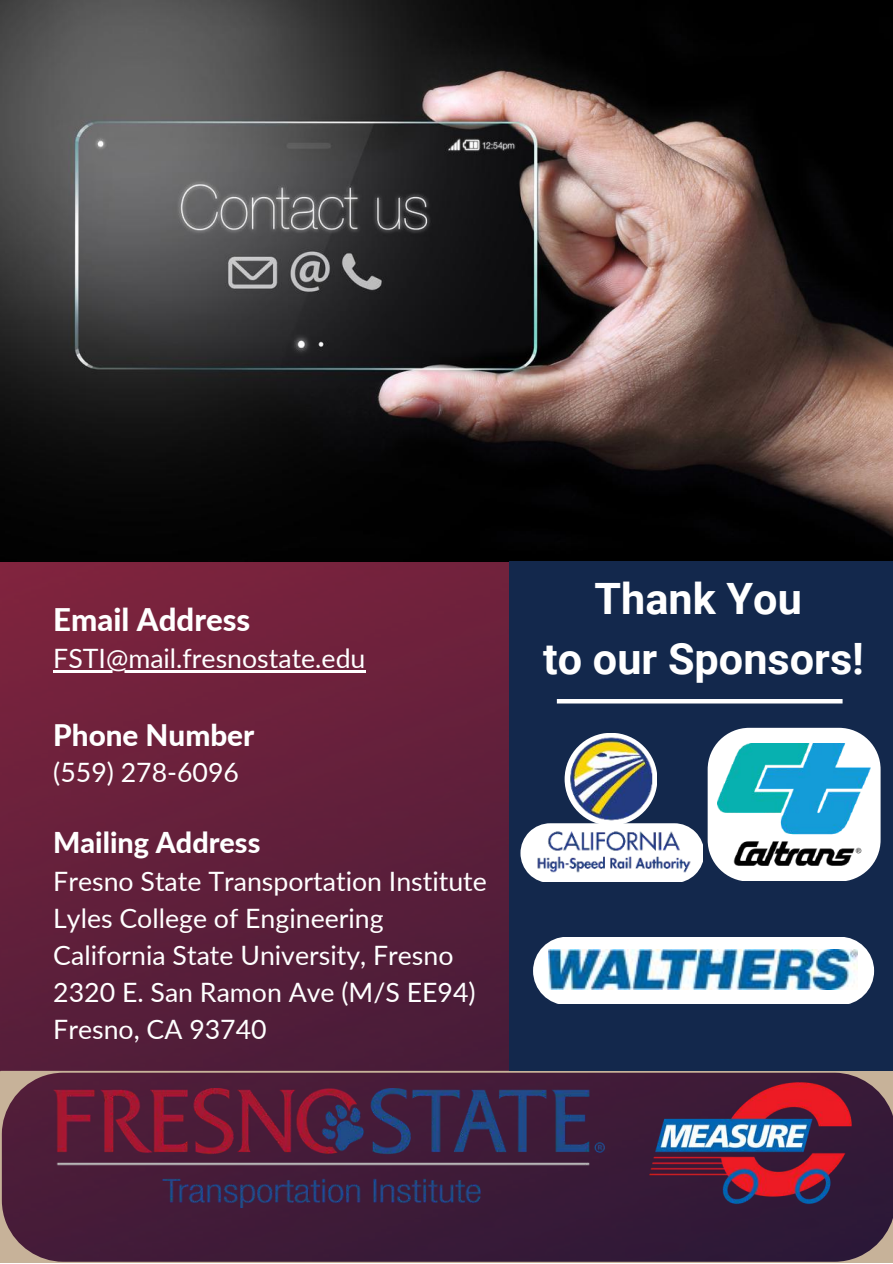
<style>
.page{position:relative;width:893px;height:1264px;background:#fff}
.page>*{position:absolute;margin:0;border:0;box-sizing:border-box;transform-origin:0 0}
.t1{font:700 43.2px/59.6px "Roboto";color:#fff;text-align:center}
.t2{font:800 31.2px "Lato";color:#fff}
.t3{font:800 29.7px "Lato";color:#fff}
.t4{font:800 28.65px "Lato";color:#fff}
.t5{font:26.7px/37px "Lato";color:#fff}
</style>
<div class="page">
<img style="left:0;top:561px;width:509px;height:509px">
<svg style="left:0;top:1070px;width:892px;height:192px;background:#472340"></svg>
<img style="left:643px;top:1078px;width:214px;height:129px">
<img style="left:0;top:0;width:892px;height:561px">
<div style="left:509px;top:561px;width:383px;height:509px;background:#13284c"></div>
<svg style="left:533px;top:937px;width:341px;height:66px;background:#e8ebef"></svg>
<img style="left:548px;top:949px;width:309px;height:40px">
<hr style="left:53px;top:670px;width:312px;height:2px;background:#fff">
<img style="left:523px;top:733px;width:180px;height:149px">
<hr style="left:557px;top:699px;width:285px;height:4px;background:#fff">
<div style="left:707px;top:727px;width:173px;height:154px;background:#fff;border-radius:42px"></div>
<img style="left:717px;top:743px;width:153px;height:122px">
<p class="t2" style="left:53px;top:600px;width:198px">Email Address</p>
<p class="t5" style="left:53px;top:639px;width:314px">FSTI@mail.fresnostate.edu</p>
<p class="t3" style="left:53px;top:717px;width:202px">Phone Number</p>
<p class="t5" style="left:53px;top:753px;width:187px">(559) 278-6096</p>
<p class="t4" style="left:53px;top:825px;width:208px">Mailing Address</p>
<p class="t5" style="left:53px;top:861px;width:435px">Fresno State Transportation Institute<br>Lyles College of Engineering<br>California State University, Fresno<br>2320 E. San Ramon Ave (M/S EE94)<br>Fresno, CA 93740</p>
<h1 class="t1" style="left:543px;top:570px;width:322px">Thank You<br>to our Sponsors!</h1>
</div>
